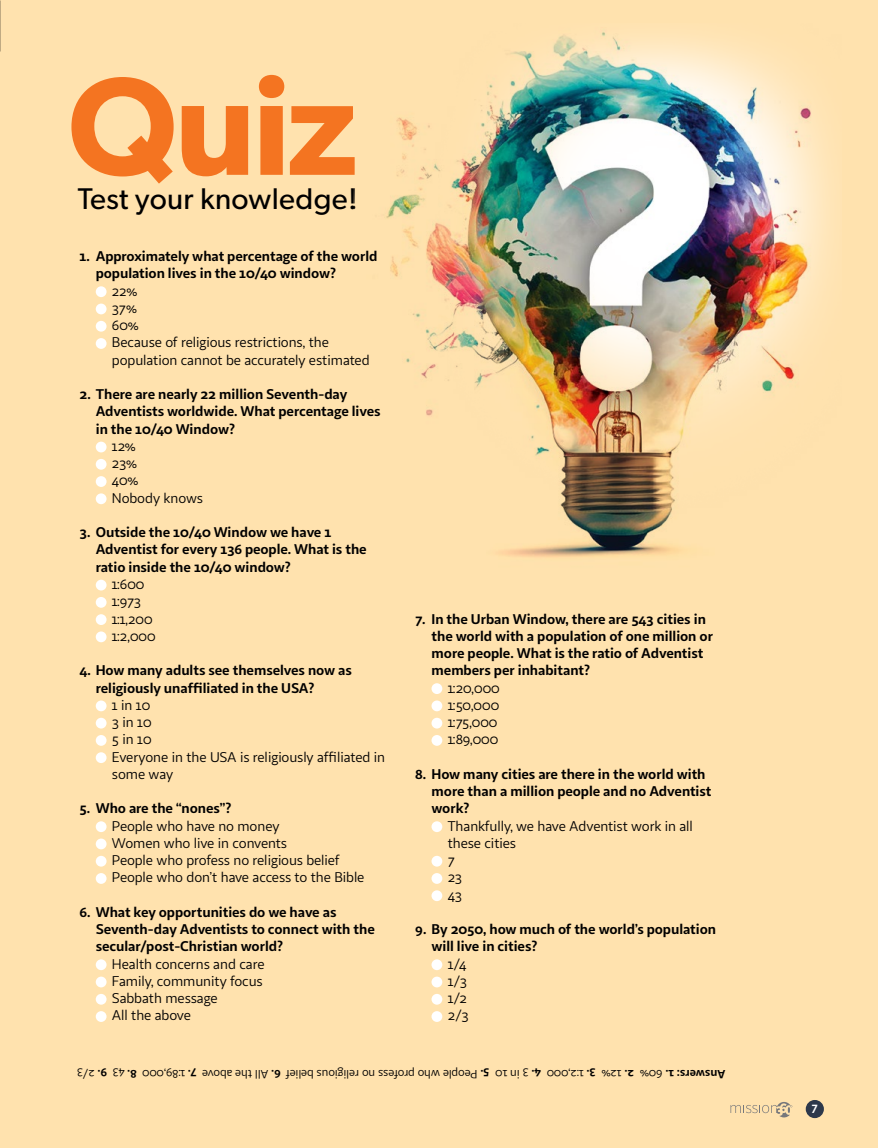
<style>
.page{position:relative;width:878px;height:1148px;background:#ffe2ae}
.page>*{position:absolute;margin:0;border:0;box-sizing:border-box;transform-origin:0 0}
.t1{font:600 139.5px "Gibson";color:#f47421}
.t2{font:30px "Gibson";letter-spacing:.01em;color:#000}
.t3{font:700 14.25px/17.2px "Sana Sans";letter-spacing:-.01em;color:#000}
.t4{font:14.25px/17.2px "Sana Sans";letter-spacing:-.01em;color:#000}
.t5{font:12px "Sana Sans";letter-spacing:-.01em;color:#000}
.t6{font:700 12px "Sana Sans";letter-spacing:-.01em;color:#000}
.t7{font:700 12px "Sana Sans";color:#fff}
.s1{font-weight:700}
.s2{font-weight:400}
</style>
<div class="page">
<div style="left:806px;top:1100px;width:17px;height:17px;background:#2d384b;border-radius:50%"></div>
<div style="left:805px;top:1099px;width:18px;height:19px;border:2px solid #2d384b;border-radius:50%"></div>
<svg style="left:730px;top:1102px;width:62px;height:15px"></svg>
<img style="left:386px;top:32px;width:444px;height:526px">
<div style="left:96px;top:286px;width:11px;height:11px;background:#fff;border-radius:50%"></div>
<div style="left:96px;top:303px;width:11px;height:11px;background:#fff;border-radius:50%"></div>
<div style="left:96px;top:321px;width:11px;height:11px;background:#fff;border-radius:50%"></div>
<div style="left:96px;top:338px;width:11px;height:11px;background:#fff;border-radius:50%"></div>
<div style="left:96px;top:441px;width:11px;height:11px;background:#fff;border-radius:50%"></div>
<div style="left:96px;top:459px;width:11px;height:11px;background:#fff;border-radius:50%"></div>
<div style="left:96px;top:476px;width:11px;height:11px;background:#fff;border-radius:50%"></div>
<div style="left:96px;top:493px;width:11px;height:11px;background:#fff;border-radius:50%"></div>
<div style="left:96px;top:579px;width:11px;height:11px;background:#fff;border-radius:50%"></div>
<div style="left:96px;top:597px;width:11px;height:11px;background:#fff;border-radius:50%"></div>
<div style="left:96px;top:614px;width:11px;height:11px;background:#fff;border-radius:50%"></div>
<div style="left:96px;top:631px;width:11px;height:11px;background:#fff;border-radius:50%"></div>
<div style="left:96px;top:700px;width:11px;height:11px;background:#fff;border-radius:50%"></div>
<div style="left:96px;top:717px;width:11px;height:11px;background:#fff;border-radius:50%"></div>
<div style="left:96px;top:735px;width:11px;height:11px;background:#fff;border-radius:50%"></div>
<div style="left:96px;top:752px;width:11px;height:11px;background:#fff;border-radius:50%"></div>
<div style="left:96px;top:821px;width:11px;height:11px;background:#fff;border-radius:50%"></div>
<div style="left:96px;top:838px;width:11px;height:11px;background:#fff;border-radius:50%"></div>
<div style="left:96px;top:855px;width:11px;height:11px;background:#fff;border-radius:50%"></div>
<div style="left:96px;top:873px;width:11px;height:11px;background:#fff;border-radius:50%"></div>
<div style="left:96px;top:959px;width:11px;height:11px;background:#fff;border-radius:50%"></div>
<div style="left:96px;top:976px;width:11px;height:11px;background:#fff;border-radius:50%"></div>
<div style="left:96px;top:993px;width:11px;height:11px;background:#fff;border-radius:50%"></div>
<div style="left:96px;top:1011px;width:11px;height:11px;background:#fff;border-radius:50%"></div>
<div style="left:431px;top:683px;width:11px;height:11px;background:#fff;border-radius:50%"></div>
<div style="left:431px;top:700px;width:11px;height:11px;background:#fff;border-radius:50%"></div>
<div style="left:431px;top:717px;width:11px;height:11px;background:#fff;border-radius:50%"></div>
<div style="left:431px;top:735px;width:11px;height:11px;background:#fff;border-radius:50%"></div>
<div style="left:431px;top:821px;width:11px;height:11px;background:#fff;border-radius:50%"></div>
<div style="left:431px;top:855px;width:11px;height:11px;background:#fff;border-radius:50%"></div>
<div style="left:431px;top:873px;width:11px;height:11px;background:#fff;border-radius:50%"></div>
<div style="left:431px;top:890px;width:11px;height:11px;background:#fff;border-radius:50%"></div>
<div style="left:431px;top:959px;width:11px;height:11px;background:#fff;border-radius:50%"></div>
<div style="left:431px;top:976px;width:11px;height:11px;background:#fff;border-radius:50%"></div>
<div style="left:431px;top:993px;width:11px;height:11px;background:#fff;border-radius:50%"></div>
<div style="left:431px;top:1011px;width:11px;height:11px;background:#fff;border-radius:50%"></div>
<h1 class="t1" style="left:68px;top:43px;width:291px">Quiz</h1>
<h2 class="t2" style="left:78px;top:181px;width:281px">Test your knowledge!</h2>
<p class="t3" style="left:96px;top:247px;width:283px;text-indent:-16px">1. Approximately what percentage of the world population lives in the 10/40 window?</p>
<p class="t4" style="left:112px;top:282px;width:259px">22%<br>37%<br>60%<br>Because of religious restrictions, the population cannot be accurately estimated</p>
<p class="t3" style="left:96px;top:385px;width:286px;text-indent:-16px">2. There are nearly 22 million Seventh-day<br>Adventists worldwide. What percentage lives in the 10/40 Window?</p>
<p class="t4" style="left:112px;top:437px;width:92px">12%<br>23%<br>40%<br>Nobody knows</p>
<p class="t3" style="left:96px;top:523px;width:272px;text-indent:-16px">3. Outside the 10/40 Window we have 1<br>Adventist for every 136 people. What is the ratio inside the 10/40 window?</p>
<p class="t4" style="left:112px;top:575px;width:45px">1:600<br>1:973<br>1:1,200<br>1:2,000</p>
<p class="t3" style="left:96px;top:661px;width:258px;text-indent:-16px">4. How many adults see themselves now as religiously unaffiliated in the USA?</p>
<p class="t4" style="left:112px;top:696px;width:275px">1 in 10<br>3 in 10<br>5 in 10<br>Everyone in the USA is religiously affiliated in some way</p>
<p class="t3" style="left:79px;top:799px;width:153px">5. Who are the “nones”?</p>
<p class="t4" style="left:112px;top:817px;width:254px">People who have no money<br>Women who live in convents<br>People who profess no religious belief<br>People who don’t have access to the Bible</p>
<p class="t3" style="left:96px;top:903px;width:281px;text-indent:-16px">6. What key opportunities do we have as<br>Seventh-day Adventists to connect with the secular/post-Christian world?</p>
<p class="t4" style="left:112px;top:955px;width:154px">Health concerns and care<br>Family, community focus<br>Sabbath message<br>All the above</p>
<p class="t3" style="left:431px;top:609px;width:283px;text-indent:-16px">7. In the Urban Window, there are 543 cities in the world with a population of one million or more people. What is the ratio of Adventist members per inhabitant?</p>
<p class="t4" style="left:447px;top:679px;width:53px">1:20,000<br>1:50,000<br>1:75,000<br>1:89,000</p>
<p class="t3" style="left:431px;top:765px;width:281px;text-indent:-16px">8. How many cities are there in the world with more than a million people and no Adventist work?</p>
<p class="t4" style="left:447px;top:817px;width:247px">Thankfully, we have Adventist work in all these cities<br>7<br>23<br>43</p>
<p class="t3" style="left:431px;top:920px;width:286px;text-indent:-16px">9. By 2050, how much of the world’s population will live in cities?</p>
<p class="t4" style="left:447px;top:955px;width:22px">1/4<br>1/3<br>1/2<br>2/3</p>
<p class="t5" style="left:107px;top:1081px;width:31px;rotate:-180deg"><span class="s1">9.</span> 2/3</p>
<p class="t6" style="left:137px;top:1081px;width:26px;rotate:-180deg">8. <span class="s2">43</span></p>
<p class="t5" style="left:489px;top:1081px;width:349px;rotate:-180deg"><span class="s1">5.</span> People who profess no religious belief <span class="s1">6.</span> All the above <span class="s1">7.</span> 1:89,000</p>
<p class="t5" style="left:541px;top:1081px;width:47px;rotate:-180deg"><span class="s1">4.</span> 3 in 10</p>
<p class="t5" style="left:596px;top:1081px;width:50px;rotate:-180deg"><span class="s1">3.</span> 1:2,000</p>
<p class="t5" style="left:634px;top:1081px;width:34px;rotate:-180deg"><span class="s1">2.</span> 12%</p>
<p class="t6" style="left:725px;top:1081px;width:87px;rotate:-180deg">Answers: 1. <span class="s2">60%</span></p>
<p class="t7" style="left:811px;top:1101px;width:8px">7</p>
</div>
